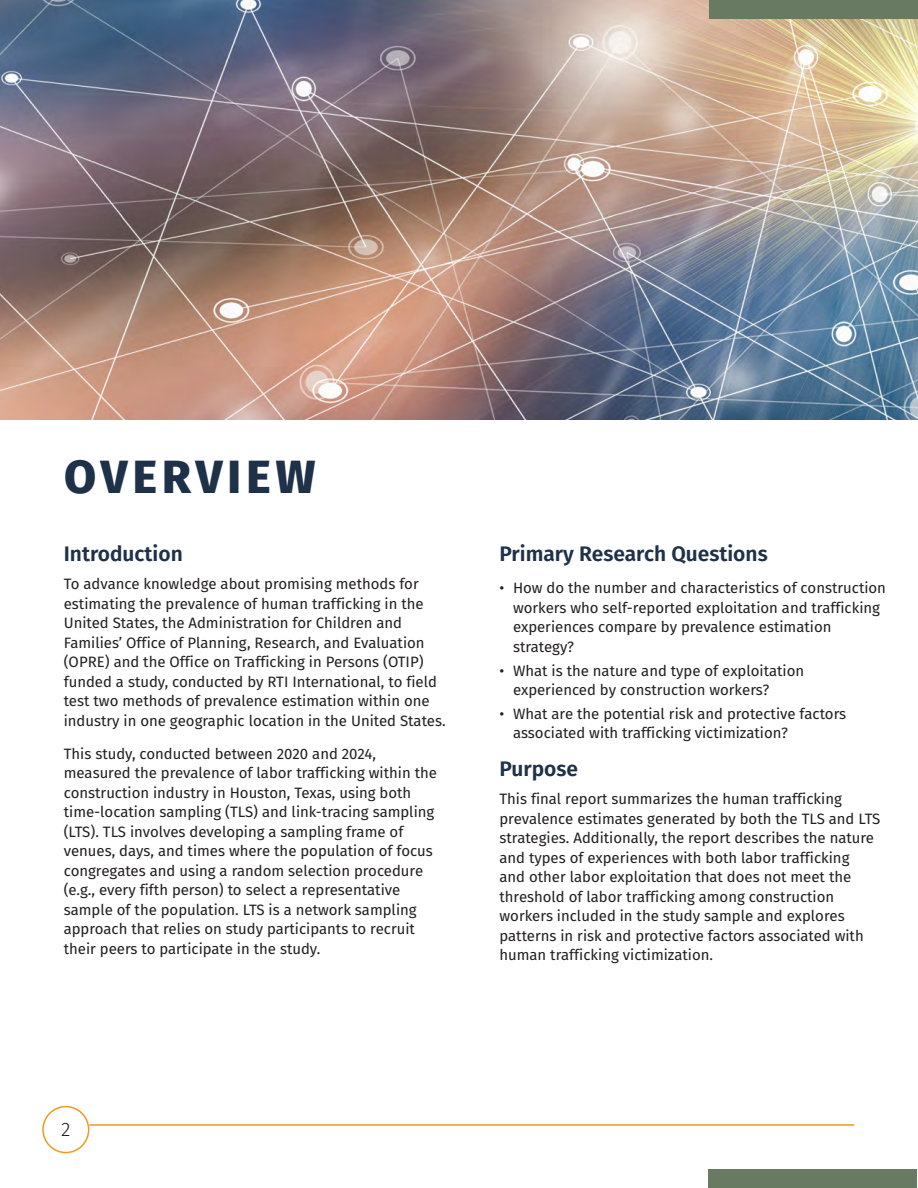
<style>
.page{position:relative;width:918px;height:1188px;background:#fff}
.page>*{position:absolute;margin:0;border:0;box-sizing:border-box;transform-origin:0 0}
.t1{font:800 46.5px "Fira Sans";letter-spacing:.11em;color:#1e3148}
.t2{font:600 21px "Fira Sans";color:#1e3148}
.t3{font:300 19.5px "Fira Sans";color:#231f20}
.t4{font:15px/19.5px "Fira Sans";color:#231f20}
</style>
<div class="page">
<img style="left:0;top:0;width:918px;height:420px">
<div style="left:42px;top:1106px;width:47px;height:47px;border:2px solid #f19820;border-radius:50%"></div>
<div style="left:710px;top:0;width:208px;height:19px;background:#687a61"></div>
<hr style="left:89px;top:1124px;width:765px;height:2px;background:#f19820">
<div style="left:708px;top:1169px;width:209px;height:19px;background:#687a61"></div>
<h2 class="t1" style="left:64px;top:436px;width:253px">OVERVIEW</h2>
<h3 class="t2" style="left:64px;top:536px;width:121px">Introduction</h3>
<p class="t4" style="left:64px;top:574px;width:383px">To advance knowledge about promising methods for estimating the prevalence of human trafficking in the United States, the Administration for Children and Families’ Office of Planning, Research, and Evaluation (OPRE) and the Office on Trafficking in Persons (OTIP) funded a study, conducted by RTI International, to field test two methods of prevalence estimation within one industry in one geographic location in the United States.</p>
<p class="t4" style="left:64px;top:743px;width:375px">This study, conducted between 2020 and 2024, measured the prevalence of labor trafficking within the construction industry in Houston, Texas, using both time-location sampling (TLS) and link-tracing sampling (LTS). TLS involves developing a sampling frame of venues, days, and times where the population of focus congregates and using a random selection procedure (e.g., every fifth person) to select a representative sample of the population. LTS is a network sampling approach that relies on study participants to recruit their peers to participate in the study.</p>
<h3 class="t2" style="left:500px;top:536px;width:270px">Primary Research Questions</h3>
<p class="t4" style="left:513px;top:578px;width:375px;text-indent:-14px">• How do the number and characteristics of construction workers who self-reported exploitation and trafficking experiences compare by prevalence estimation strategy?</p>
<p class="t4" style="left:513px;top:660px;width:293px;text-indent:-14px">• What is the nature and type of exploitation experienced by construction workers?</p>
<p class="t4" style="left:513px;top:703px;width:335px;text-indent:-14px">• What are the potential risk and protective factors associated with trafficking victimization?</p>
<h3 class="t2" style="left:500px;top:752px;width:80px">Purpose</h3>
<p class="t4" style="left:500px;top:789px;width:382px">This final report summarizes the human trafficking prevalence estimates generated by both the TLS and LTS strategies. Additionally, the report describes the nature and types of experiences with both labor trafficking<br>and other labor exploitation that does not meet the threshold of labor trafficking among construction workers included in the study sample and explores patterns in risk and protective factors associated with human trafficking victimization.</p>
<h3 class="t3" style="left:61px;top:1116px;width:11px">2</h3>
</div>
